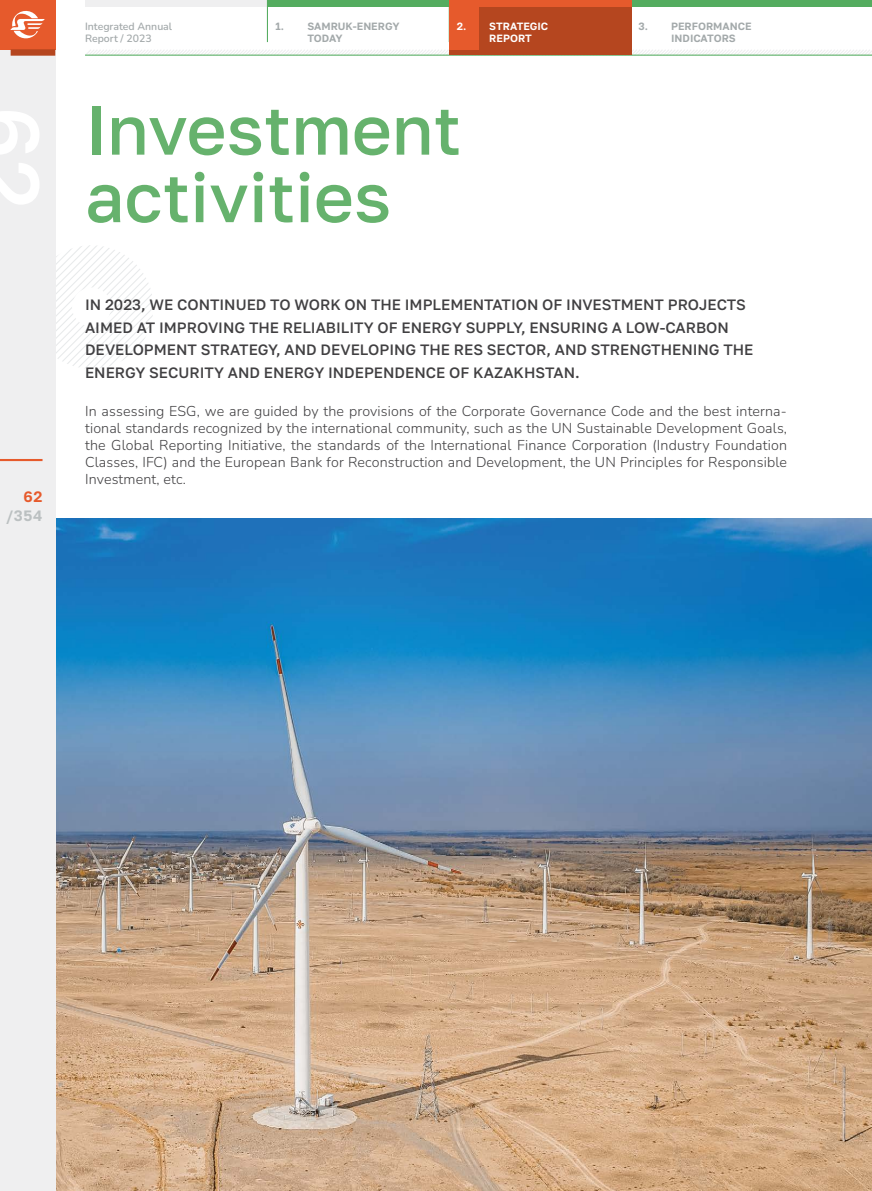
<style>
.page{position:relative;width:872px;height:1191px;background:#fff}
.page>*{position:absolute;margin:0;border:0;box-sizing:border-box;transform-origin:0 0}
.t1{font:500 69px/67.5px "Golos Text";color:#66b26d}
.t2{font:500 15px/22.5px "Golos Text";color:#414042}
.t3{font:600 15px "Golos Text";color:#bbc0c1}
.t4{font:600 15px "Golos Text";color:#e65a2c}
.t5{font:300 14.25px/17.1px "Nunito";letter-spacing:.01em;color:#414042;text-align:justify}
.t6{font:600 10.5px/12px "Golos Text";color:#a3a9aa}
.t7{font:600 10.5px/12px "Nunito";color:#a3a9aa}
.t8{font:600 10.5px/12px "Golos Text";color:#fff}
</style>
<div class="page">
<svg style="left:55px;top:245px;width:98px;height:124px"></svg>
<div style="left:72px;top:287px;width:39px;height:39px;background:#fff;border-radius:50%"></div>
<img style="left:55px;top:519px;width:817px;height:672px">
<div style="left:85px;top:0;width:787px;height:6px;background:#efeff0"></div>
<div style="left:267px;top:0;width:605px;height:6px;background:#54ac5f"></div>
<svg style="left:85px;top:48px;width:787px;height:7px"></svg>
<hr style="left:85px;top:55px;width:787px;height:1px;background:#54ac5f">
<div style="left:0;top:0;width:55px;height:1191px;background:#efeff0"></div>
<hr style="left:0;top:459px;width:43px;height:2px;background:#e65a2c">
<div style="left:0;top:0;width:55px;height:49px;background:#e65a2c"></div>
<svg style="left:10px;top:10px;width:35px;height:29px"></svg>
<div style="left:11px;top:49px;width:44px;height:7px;background:#b5461f"></div>
<hr style="left:267px;top:0;width:1px;height:42px;background:#54ac5f">
<div style="left:449px;top:0;width:182px;height:55px;background:#b5461f"></div>
<div style="left:449px;top:0;width:182px;height:6px;background:#e65a2c"></div>
<div style="left:449px;top:0;width:29px;height:49px;background:#e65a2c"></div>
<p class="t4" style="left:24px;top:487px;width:20px">62</p>
<p class="t3" style="left:6px;top:507px;width:38px">/354</p>
<p class="t7" style="left:85px;top:20px;width:89px">Integrated Annual<br>Report / 2023</p>
<p class="t6" style="left:275px;top:20px;width:10px">1.</p>
<p class="t8" style="left:489px;top:20px;width:60px">STRATEGIC<br>REPORT</p>
<p class="t6" style="left:307px;top:20px;width:94px">SAMRUK-ENERGY</p>
<p class="t6" style="left:638px;top:20px;width:11px">3.</p>
<p class="t6" style="left:307px;top:32px;width:37px">TODAY</p>
<p class="t8" style="left:457px;top:20px;width:11px">2.</p>
<p class="t6" style="left:671px;top:20px;width:82px">PERFORMANCE<br>INDICATORS</p>
<h1 class="t1" style="left:85px;top:96px;width:378px">INVESTMENT<br>ACTIVITIES</h1>
<p class="t2" style="left:85px;top:293px;width:670px">IN 2023, WE CONTI NUED TO WORK ON TH E I MPLEMENTATI ON OF I NVESTMENT PROJECTS AI MED AT I MPROVI NG TH E RELIABI LITY OF ENERGY SUPPLY, ENSURI NG A LOW-CARBON DEVELOPMENT STRATEGY, AND DEVELOPI NG TH E RES SECTOR, AND STRENGTH ENI NG TH E ENERGY SECURITY AND ENERGY I NDEPENDENCE OF KAZAKHSTAN.</p>
<p class="t5" style="left:85px;top:401px;width:703px">In assessing ESG, we are guided by the provisions of the Corporate Governance Code and the best interna&shy;tional standards recognized by the international community, such as the UN Sustainable Development Goals, the Global Reporting Initiative, the standards of the International Finance Corporation (Industry Foundation Classes, IFC) and the European Bank for Reconstruction and Development, the UN Principles for Responsible Investment, etc.</p>
</div>
